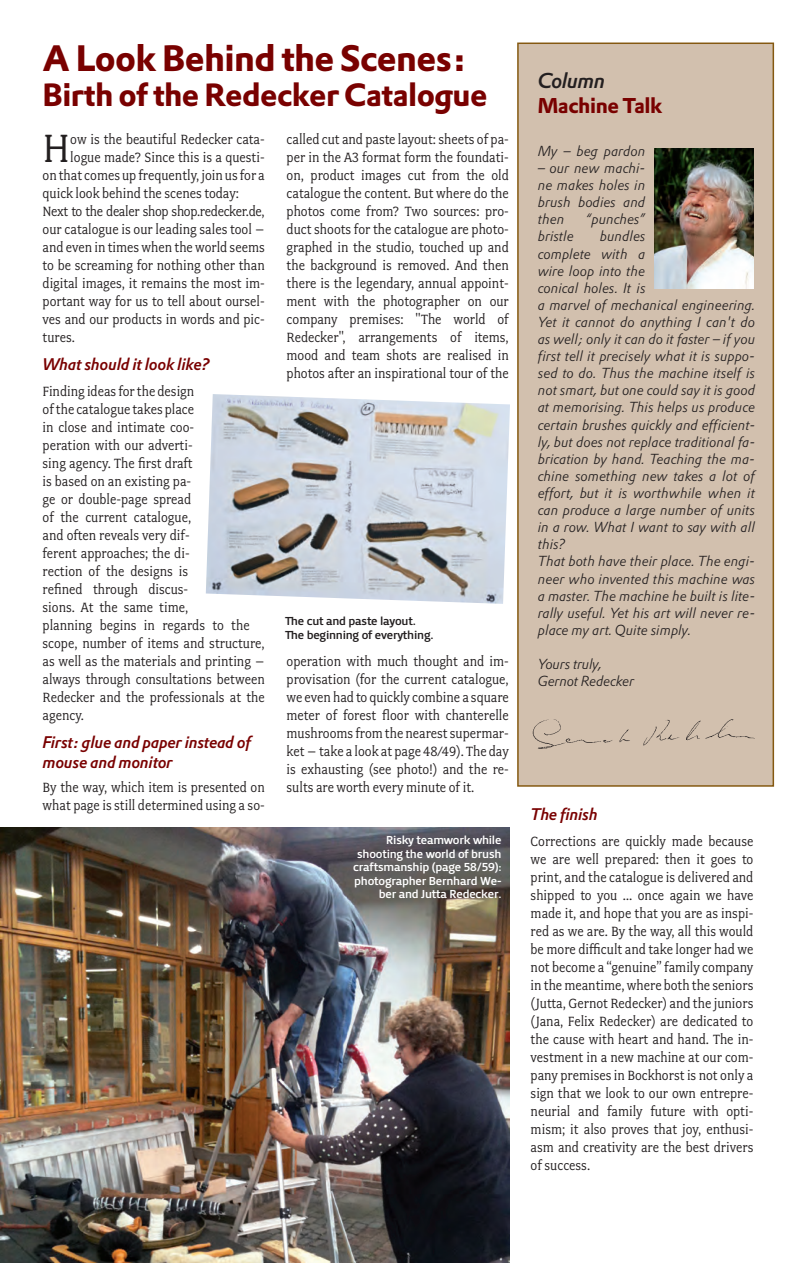
<style>
.page{position:relative;width:796px;height:1263px;background:#fff}
.page>*{position:absolute;margin:0;border:0;box-sizing:border-box;transform-origin:0 0}
.t1{font:44.25px "Fairplex Narrow";color:#231f20}
.t2{font:36px "DTL Prokyon T Bold";letter-spacing:-.02em;color:#790100}
.t3{font:31.5px "DTL Prokyon T Bold";letter-spacing:-.02em;color:#790100}
.t4{font:21px "DTL Prokyon ST Bold";letter-spacing:-.02em;color:#790100}
.t5{font:italic 21px "DTL Prokyon T Medium";letter-spacing:-.03em;color:#231f20}
.t6{font:italic 16.5px/19.8px "DTL Prokyon ST Medium";letter-spacing:-.02em;color:#790100}
.t7{font:15px/18px "Fairplex Narrow";color:#231f20;text-align:justify}
.t8{font:15px "Fairplex Narrow";letter-spacing:-.02em;color:#231f20}
.t9{font:italic 14.25px/17.1px "DTL Prokyon T Light";color:#231f20}
.t10{font:12px/13.5px "Priva Three Pro";letter-spacing:-.02em;color:#fff;text-align:right}
.t11{font:12px/13.5px "Priva Three Pro";letter-spacing:-.02em;color:#231f20}
</style>
<div class="page">
<div style="left:517px;top:43px;width:256px;height:744px;background:#d2c0ae;border:2px solid #855911"></div>
<img style="left:0;top:827px;width:509px;height:436px">
<img style="left:206px;top:394px;width:303px;height:210px">
<img style="left:532px;top:719px;width:223px;height:30px">
<img style="left:654px;top:148px;width:99px;height:140px">
<h2 class="t2" style="left:43px;top:34px;width:425px">A Look Behind the Scenes:</h2>
<h3 class="t3" style="left:43px;top:74px;width:446px">Birth of the Redecker Catalogue</h3>
<h1 class="t1" style="left:43px;top:123px;width:29px">H</h1>
<p class="t7" style="left:70px;top:130px;width:196px">ow is the beautiful Redecker cata-</p>
<p class="t7" style="left:70px;top:148px;width:196px">logue made? Since this is a questi-</p>
<p class="t7" style="left:43px;top:166px;width:223px">on that comes up frequently, join us for a</p>
<p class="t7" style="left:43px;top:184px;width:198px">quick look behind the scenes today:</p>
<p class="t8" style="left:43px;top:203px;width:223px">Next to the dealer shop shop.redecker.de,</p>
<p class="t7" style="left:43px;top:220px;width:224px">our catalogue is our leading sales tool –</p>
<p class="t7" style="left:43px;top:238px;width:223px">and even in times when the world seems</p>
<p class="t7" style="left:43px;top:256px;width:224px">to be screaming for nothing other than</p>
<p class="t7" style="left:43px;top:274px;width:223px">digital images, it remains the most im-</p>
<p class="t7" style="left:43px;top:292px;width:224px">portant way for us to tell about oursel-</p>
<p class="t7" style="left:43px;top:310px;width:224px">ves and our products in words and pic-</p>
<p class="t7" style="left:43px;top:328px;width:34px">tures.</p>
<p class="t6" style="left:43px;top:354px;width:169px">What should it look like?</p>
<p class="t7" style="left:43px;top:382px;width:224px;text-align:left">Finding ideas for the design<br>of the catalogue takes place<br>in close and intimate coo-<br>peration with our adverti-<br>sing agency. The first draft<br>is based on an existing pa-<br>ge or double-page spread<br>of the current catalogue,<br>and often reveals very dif-<br>ferent approaches; the di-<br>rection of the designs is<br>refined through discus-<br>sions. At the same time,<br>planning begins in regards to the scope, number of items and structure, as well as the materials and printing – always through consultations between<br>Redecker and the professionals at the agency.</p>
<p class="t6" style="left:43px;top:732px;width:210px">First: glue and paper instead of mouse and monitor</p>
<p class="t7" style="left:43px;top:778px;width:224px">By the way, which item is presented on what page is still determined using a so-</p>
<p class="t7" style="left:286px;top:130px;width:224px">called cut and paste layout: sheets of pa&shy;per in the A3 format form the foundati&shy;on, product images cut from the old catalogue the content. But where do the photos come from? Two sources: pro&shy;duct shoots for the catalogue are photo&shy;graphed in the studio, touched up and the background is removed. And then there is the legendary, annual appoint&shy;ment with the photographer on our company premises: "The world of Redecker", arrangements of items, mood and team shots are realised in photos after an inspirational tour of the</p>
<p class="t11" style="left:285px;top:614px;width:150px">The cut and paste layout.<br>The beginning of everything.</p>
<p class="t7" style="left:286px;top:652px;width:224px">operation with much thought and im&shy;provisation (for the current catalogue, we even had to quickly combine a square meter of forest floor with chanterelle mushrooms from the nearest supermar&shy;ket – take a look at page 48/49). The day is exhausting (see photo!) and the re&shy;sults are worth every minute of it.</p>
<p class="t10" style="left:353px;top:833px;width:150px">Risky teamwork while shooting the world of brush craftsmanship (page 58/59): photographer Bernhard We&shy;ber and Jutta Redecker.</p>
<h3 class="t5" style="left:537px;top:67px;width:69px">Column</h3>
<h3 class="t4" style="left:537px;top:92px;width:126px">Machine Talk</h3>
<p class="t9" style="left:537px;top:142px;width:109px">My – beg pardon</p>
<p class="t9" style="left:537px;top:159px;width:109px;text-align:justify">– our new machi&shy;ne makes holes in brush bodies and then</p>
<p class="t9" style="left:585px;top:211px;width:61px">“punches”</p>
<p class="t9" style="left:537px;top:228px;width:219px;text-indent:62px">bundles<br>complete with a<br>wire loop into the<br>conical holes. It is<br>a marvel of mechanical engineering.<br>Yet it cannot do anything I can't do as well; only it can do it faster – if you first tell it precisely what it is suppo&shy;sed to do. Thus the machine itself is not smart, but one could say it is good at memorising. This helps us produce certain brushes quickly and efficient&shy;ly, but does not replace traditional fa&shy;brication by hand. Teaching the ma&shy;chine something new takes a lot of effort, but it is worthwhile when it can produce a large number of units in a row. What I want to say with all this?<br>That both have their place. The engi&shy;neer who invented this machine was a master. The machine he built is lite&shy;rally useful. Yet his art will never re&shy;place my art. Quite simply.</p>
<p class="t9" style="left:537px;top:655px;width:98px">Yours truly,<br>Gernot Redecker</p>
<p class="t9" style="left:537px;top:228px;width:38px">bristle</p>
<p class="t6" style="left:530px;top:804px;width:68px">The finish</p>
<p class="t7" style="left:530px;top:832px;width:224px">Corrections are quickly made because we are well prepared: then it goes to print, and the catalogue is delivered and shipped to you … once again we have made it, and hope that you are as inspi&shy;red as we are. By the way, all this would be more difficult and take longer had we not become a “genuine” family company in the meantime, where both the seniors (Jutta, Gernot Redecker) and the juniors (Jana, Felix Redecker) are dedicated to the cause with heart and hand. The in&shy;vestment in a new machine at our com&shy;pany premises in Bockhorst is not only a sign that we look to our own entrepre&shy;neurial and family future with opti&shy;mism; it also proves that joy, enthusi&shy;asm and creativity are the best drivers of success.</p>
</div>
